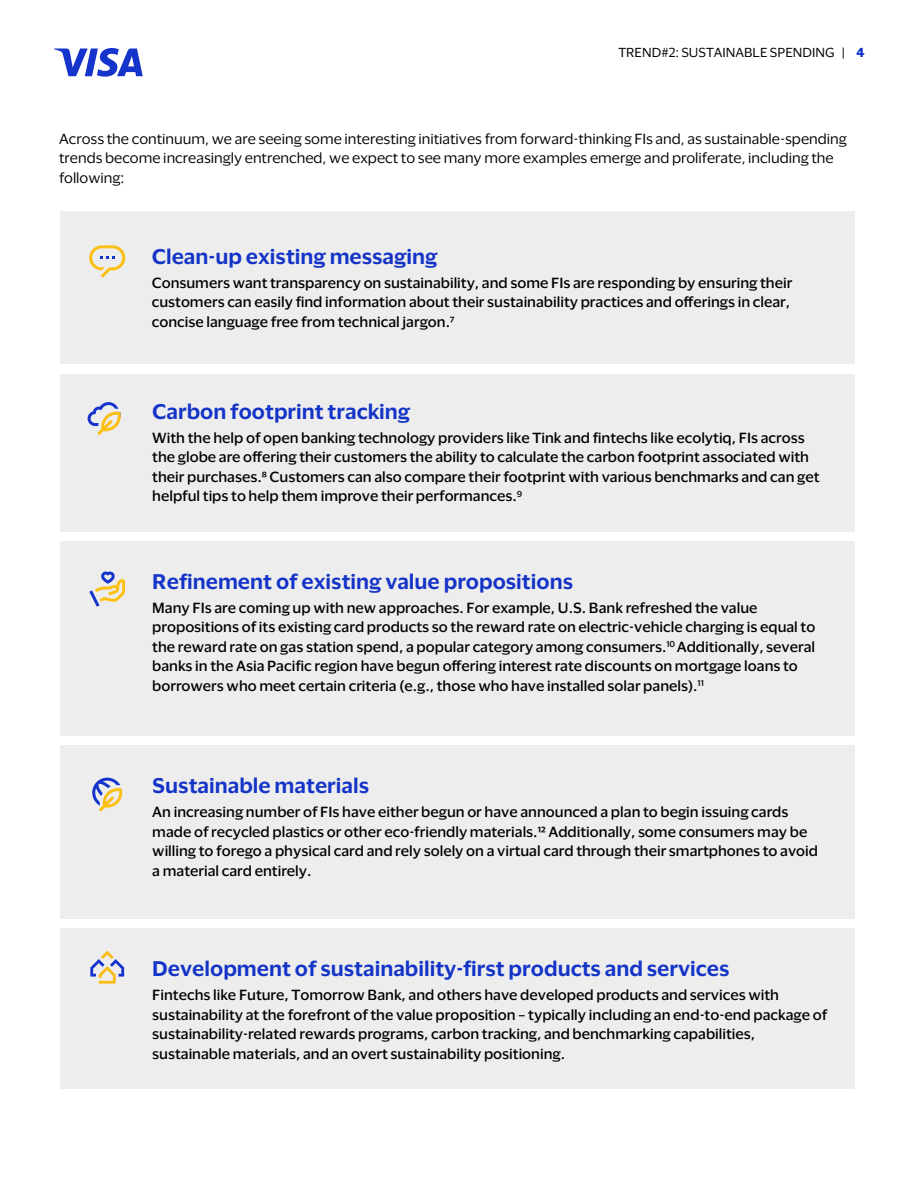
<style>
.page{position:relative;width:918px;height:1188px;background:#fff}
.page>*{position:absolute;margin:0;border:0;box-sizing:border-box;transform-origin:0 0}
.t1{font:600 19.5px "Visa Dialect";color:#1434c8}
.t2{font:500 13.5px/19.5px "Visa Dialect";color:#000}
.t3{font:13.5px/19.5px "Visa Dialect";color:#000}
.t4{font:12px "Visa Dialect";color:#000}
.s1{font-weight:700;color:#1434cb}
</style>
<div class="page">
<div style="left:60px;top:212px;width:795px;height:152px;background:#ededed"></div>
<div style="left:60px;top:746px;width:795px;height:173px;background:#ededed"></div>
<div style="left:60px;top:374px;width:795px;height:157px;background:#ededed"></div>
<div style="left:60px;top:541px;width:795px;height:195px;background:#ededed"></div>
<svg style="left:54px;top:48px;width:89px;height:29px"></svg>
<svg style="left:89px;top:245px;width:36px;height:33px"></svg>
<svg style="left:89px;top:572px;width:36px;height:35px"></svg>
<svg style="left:92px;top:778px;width:30px;height:34px"></svg>
<div style="left:60px;top:928px;width:795px;height:160px;background:#ededed"></div>
<svg style="left:90px;top:951px;width:34px;height:33px"></svg>
<svg style="left:88px;top:402px;width:33px;height:33px"></svg>
<p class="t4" style="left:618px;top:44px;width:248px">TREND#2: SUSTAINABLE SPENDING | <span class="s1">4</span></p>
<p class="t3" style="left:59px;top:128px;width:789px">Across the continuum, we are seeing some interesting initiatives from forward-thinking FIs and, as sustainable-spending trends become increasingly entrenched, we expect to see many more examples emerge and proliferate, including the following:</p>
<h2 class="t1" style="left:152px;top:241px;width:287px">Clean-up existing messaging</h2>
<p class="t2" style="left:152px;top:272px;width:642px">Consumers want transparency on sustainability, and some FIs are responding by ensuring their customers can easily find information about their sustainability practices and offerings in clear, concise language free from technical jargon.7</p>
<h2 class="t1" style="left:152px;top:396px;width:259px">Carbon footprint tracking</h2>
<p class="t2" style="left:152px;top:427px;width:669px">With the help of open banking technology providers like Tink and fintechs like ecolytiq, FIs across the globe are offering their customers the ability to calculate the carbon footprint associated with their purchases.8 Customers can also compare their footprint with various benchmarks and can get helpful tips to help them improve their performances.<sup>9</sup></p>
<h2 class="t1" style="left:152px;top:566px;width:422px">Refinement of existing value propositions</h2>
<p class="t2" style="left:152px;top:597px;width:665px">Many FIs are coming up with new approaches. For example, U.S. Bank refreshed the value propositions of its existing card products so the reward rate on electric-vehicle charging is equal to the reward rate on gas station spend, a popular category among consumers.<sup>10</sup> Additionally, several banks in the Asia Pacific region have begun offering interest rate discounts on mortgage loans to borrowers who meet certain criteria (e.g., those who have installed solar panels).<sup>11</sup></p>
<h2 class="t1" style="left:152px;top:771px;width:218px">Sustainable materials</h2>
<p class="t2" style="left:152px;top:801px;width:667px">An increasing number of FIs have either begun or have announced a plan to begin issuing cards made of recycled plastics or other eco-friendly materials.12 Additionally, some consumers may be willing to forego a physical card and rely solely on a virtual card through their smartphones to avoid a material card entirely.</p>
<h2 class="t1" style="left:152px;top:953px;width:579px">Development of sustainability-first products and services</h2>
<p class="t2" style="left:152px;top:984px;width:676px">Fintechs like Future, Tomorrow Bank, and others have developed products and services with sustainability at the forefront of the value proposition – typically including an end-to-end package of sustainability-related rewards programs, carbon tracking, and benchmarking capabilities, sustainable materials, and an overt sustainability positioning.</p>
</div>
